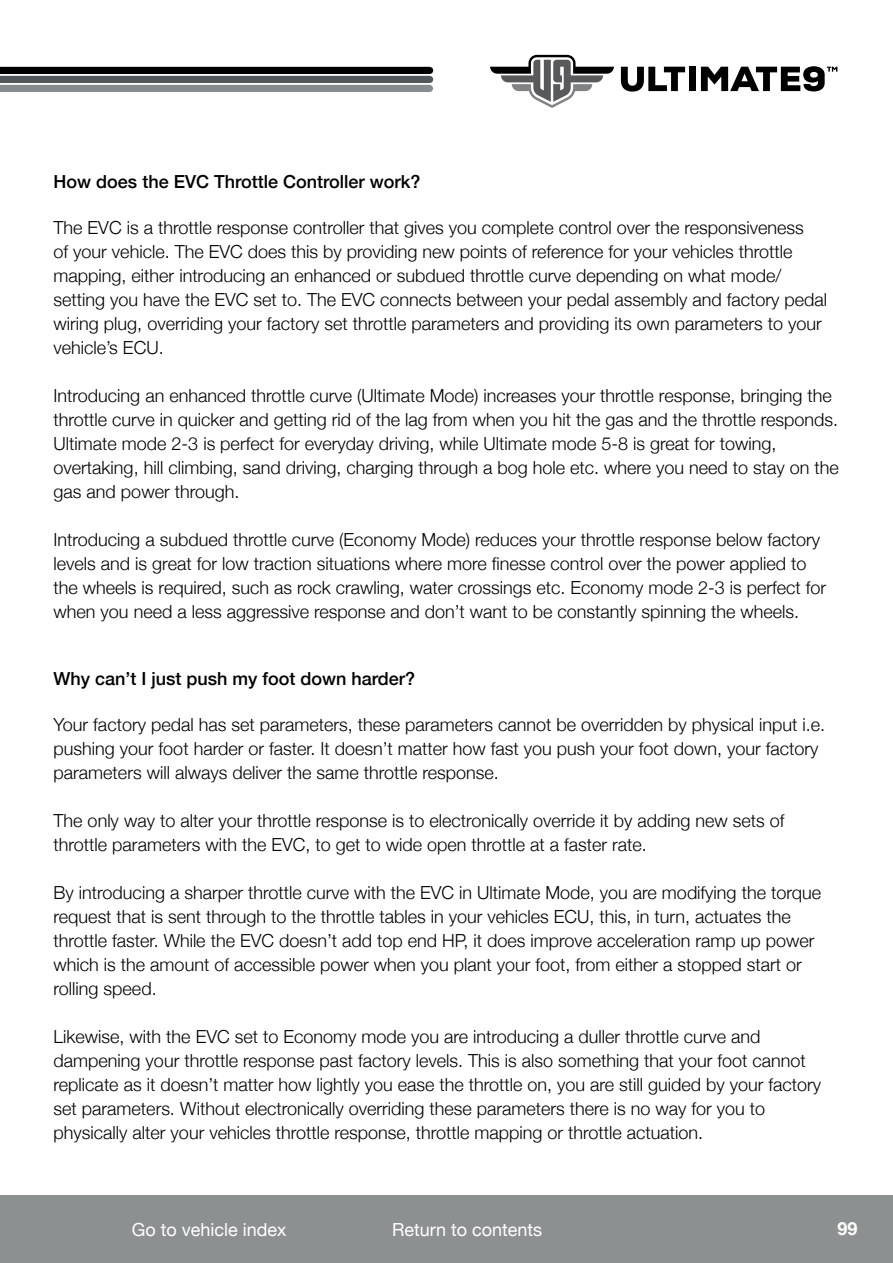
<style>
.page{position:relative;width:893px;height:1263px;background:#fff}
.page>*{position:absolute;margin:0;border:0;box-sizing:border-box;transform-origin:0 0}
.t1{font:300 18px/24px "Helvetica Neue";color:#000}
.t2{font:500 18px "Helvetica Neue";color:#000}
.t3{font:18px "Helvetica Neue";color:#fff}
.t4{font:700 18px "Helvetica Neue";color:#fff}
</style>
<div class="page">
<div style="left:0;top:1196px;width:893px;height:67px;background:#8d9091"></div>
<div style="left:0;top:67px;width:430px;height:7px;background:#000"></div>
<div style="left:0;top:85px;width:429px;height:7px;background:#878b8d"></div>
<div style="left:0;top:76px;width:430px;height:7px;background:#52575a"></div>
<svg style="left:490px;top:55px;width:124px;height:53px"></svg>
<svg style="left:621px;top:67px;width:64px;height:25px"></svg>
<div style="left:689px;top:67px;width:7px;height:24px;background:#000"></div>
<svg style="left:701px;top:66px;width:136px;height:25px"></svg>
<p class="t2" style="left:54px;top:168px;width:368px">How does the EVC Throttle Controller work?</p>
<p class="t1" style="left:54px;top:214px;width:775px">The EVC is a throttle response controller that gives you complete control over the responsiveness<br>of your vehicle. The EVC does this by providing new points of reference for your vehicles throttle mapping, either introducing an enhanced or subdued throttle curve depending on what mode/ setting you have the EVC set to. The EVC connects between your pedal assembly and factory pedal wiring plug, overriding your factory set throttle parameters and providing its own parameters to your vehicle’s ECU.</p>
<p class="t1" style="left:54px;top:382px;width:787px">Introducing an enhanced throttle curve (Ultimate Mode) increases your throttle response, bringing the throttle curve in quicker and getting rid of the lag from when you hit the gas and the throttle responds.<br>Ultimate mode 2-3 is perfect for everyday driving, while Ultimate mode 5-8 is great for towing, overtaking, hill climbing, sand driving, charging through a bog hole etc. where you need to stay on the gas and power through.</p>
<p class="t1" style="left:54px;top:526px;width:774px">Introducing a subdued throttle curve (Economy Mode) reduces your throttle response below factory levels and is great for low traction situations where more finesse control over the power applied to the wheels is required, such as rock crawling, water crossings etc. Economy mode 2-3 is perfect for when you need a less aggressive response and don’t want to be constantly spinning the wheels.</p>
<p class="t2" style="left:54px;top:664px;width:363px">Why can’t I just push my foot down harder?</p>
<p class="t1" style="left:54px;top:711px;width:773px">Your factory pedal has set parameters, these parameters cannot be overridden by physical input i.e. pushing your foot harder or faster. It doesn’t matter how fast you push your foot down, your factory parameters will always deliver the same throttle response.</p>
<p class="t1" style="left:54px;top:807px;width:732px">The only way to alter your throttle response is to electronically override it by adding new sets of throttle parameters with the EVC, to get to wide open throttle at a faster rate.</p>
<p class="t1" style="left:54px;top:879px;width:769px">By introducing a sharper throttle curve with the EVC in Ultimate Mode, you are modifying the torque request that is sent through to the throttle tables in your vehicles ECU, this, in turn, actuates the throttle faster. While the EVC doesn’t add top end HP, it does improve acceleration ramp up power which is the amount of accessible power when you plant your foot, from either a stopped start or rolling speed.</p>
<p class="t1" style="left:54px;top:1023px;width:769px">Likewise, with the EVC set to Economy mode you are introducing a duller throttle curve and dampening your throttle response past factory levels. This is also something that your foot cannot replicate as it doesn’t matter how lightly you ease the throttle on, you are still guided by your factory set parameters. Without electronically overriding these parameters there is no way for you to physically alter your vehicles throttle response, throttle mapping or throttle actuation.</p>
<p class="t3" style="left:132px;top:1217px;width:156px">Go to vehicle index</p>
<p class="t3" style="left:392px;top:1217px;width:152px">Return to contents</p>
<p class="t4" style="left:837px;top:1214px;width:22px">99</p>
</div>
